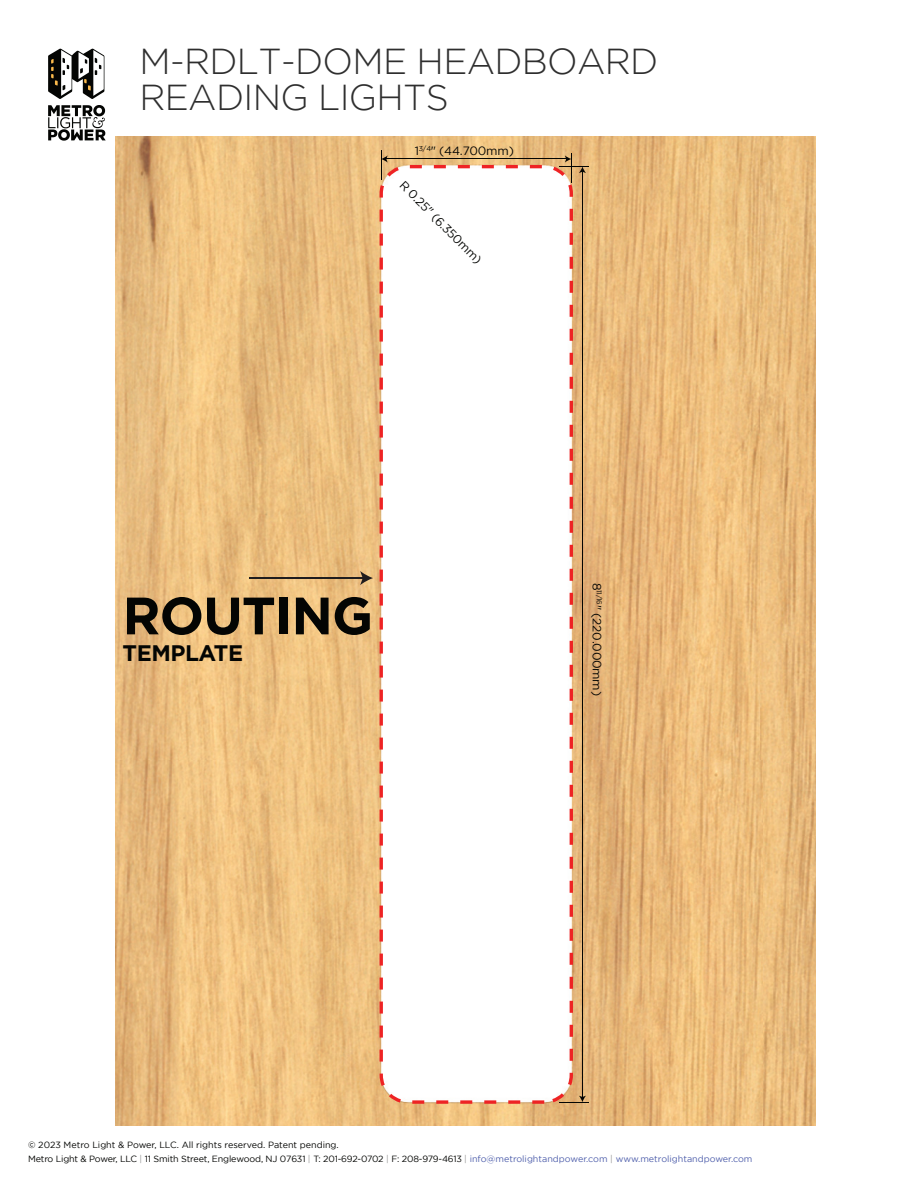
<style>
.page{position:relative;width:918px;height:1188px;background:#fff}
.page>*{position:absolute;margin:0;border:0;box-sizing:border-box;transform-origin:0 0}
.t1{font:700 52.5px "Gotham";letter-spacing:-.02em;color:#040503}
.t2{font:300 36px/36px "Gotham";letter-spacing:-.02em;color:#2e2e2e}
.t3{font:700 22.5px "Gotham";letter-spacing:-.02em;color:#040503}
.t4{font:12px "Gotham";letter-spacing:-.02em;color:#040503}
.t5{font:9px/13.5px "Gotham";letter-spacing:-.01em;color:#040503}
.s1{color:#999}
.s2{color:#5060ac}
</style>
<div class="page">
<img style="left:115px;top:137px;width:700px;height:989px">
<svg style="left:48px;top:49px;width:58px;height:92px"></svg>
<hr style="left:249px;top:577px;width:115px;height:2px;background:#201d1e">
<svg style="left:360px;top:571px;width:13px;height:14px"></svg>
<svg style="left:380px;top:165px;width:193px;height:939px"></svg>
<hr style="left:582px;top:171px;width:1px;height:927px;background:#040503">
<svg style="left:559px;top:1096px;width:29px;height:7px"></svg>
<hr style="left:381px;top:150px;width:1px;height:30px;background:#040503">
<hr style="left:571px;top:153px;width:1px;height:30px;background:#040503">
<hr style="left:386px;top:159px;width:181px;height:1px;background:#040503">
<svg style="left:559px;top:155px;width:29px;height:18px"></svg>
<svg style="left:382px;top:155px;width:6px;height:8px"></svg>
<h2 class="t2" style="left:140px;top:43px;width:520px">M-RDLT-DOME HEADBOARD<br>READING LIGHTS</h2>
<h3 class="t4" style="left:415px;top:144px;width:101px">1<sup>3/4</sup>" (44.700mm)</h3>
<h3 class="t4" style="left:406px;top:178px;width:112px;rotate:45deg">R 0.25" (6.350mm)</h3>
<h1 class="t1" style="left:123px;top:585px;width:252px">ROUTING</h1>
<h3 class="t3" style="left:123px;top:640px;width:122px">TEMPLATE</h3>
<h3 class="t4" style="left:604px;top:583px;width:115px;rotate:90deg">8<sup>11/16</sup>" (220.000mm)</h3>
<p class="t5" style="left:28px;top:1138px;width:726px">© 2023 Metro Light &amp; Power, LLC. All rights reserved. Patent pending.<br>Metro Light &amp; Power, LLC <span class="s1">|</span> 11 Smith Street, Englewood, NJ 07631 <span class="s1">|</span> T: 201-692-0702 <span class="s1">|</span> F: 208-979-4613 <span class="s1">|</span> <span class="s2">info@metrolightandpower.com</span> <span class="s1">|</span> <span class="s2">www.metrolightandpower.com</span></p>
</div>
